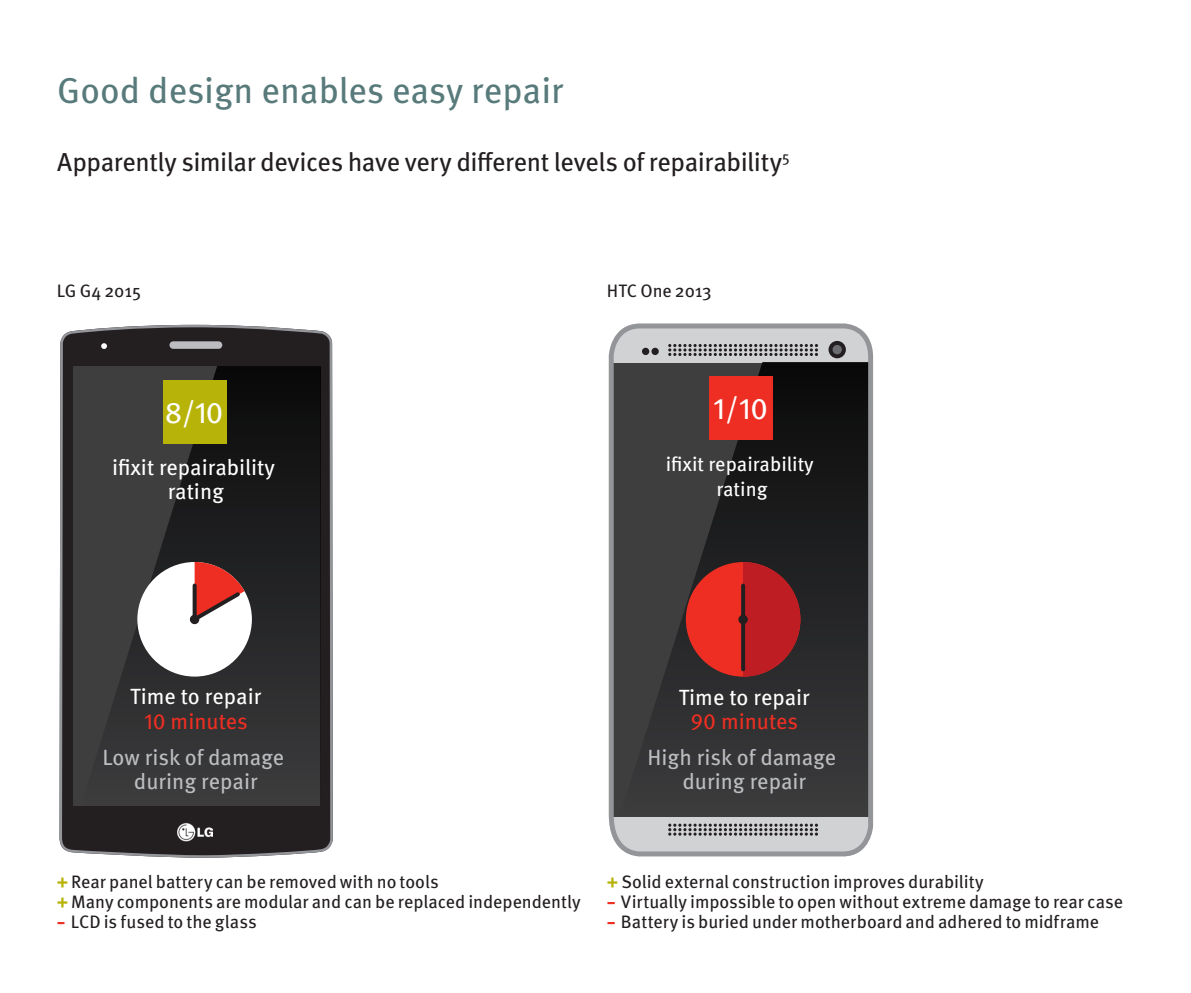
<style>
.page{position:relative;width:1191px;height:993px;background:#fff}
.page>*{position:absolute;margin:0;border:0;box-sizing:border-box;transform-origin:0 0}
.page_heads{font:36px "Meta OT";color:#587a7b}
.t1{font:30px "Meta OT";color:#fff}
._13pt_text_style{font:26px "Meta OT";letter-spacing:-.015em;color:#231f20}
.t2{font:22px/24px "Meta OT";color:#fff;text-align:center}
.t3{font:22px/24px "Meta OT";color:#bcbdc0;text-align:center}
.t4{font:20px/25px "Meta OT";color:#fff;text-align:center}
.graph_titles{font:18px "Meta OT";letter-spacing:-.005em;color:#231f20}
.s1{color:#ee2e22}
.s2{font-weight:700;color:#b8b309}
.s3{font-weight:700;color:#ee2e22}
</style>
<div class="page">
<svg style="left:60px;top:325px;width:273px;height:532px;background:#383536"></svg>
<svg style="left:101px;top:343px;width:6px;height:6px"></svg>
<div style="left:169px;top:341px;width:53px;height:8px;background:#bcbdc0;border-radius:4px"></div>
<div style="left:74px;top:366px;width:246px;height:439px;background:#3e3e3f"></div>
<svg style="left:104px;top:366px;width:216px;height:368px"></svg>
<img style="left:178px;top:814px;width:35px;height:35px">
<div style="left:163px;top:380px;width:63px;height:64px;background:#b8b309"></div>
<div style="left:137px;top:562px;width:115px;height:114px;background:#fff;border-radius:50%"></div>
<svg style="left:189px;top:562px;width:58px;height:62px"></svg>
<div style="left:190px;top:614px;width:9px;height:10px;background:#231f20;border-radius:50%"></div>
<svg style="left:609px;top:323px;width:264px;height:533px;background:#49494b"></svg>
<div style="left:709px;top:376px;width:63px;height:64px;background:#ee2e22"></div>
<div style="left:686px;top:562px;width:114px;height:114px;background:#ee2e22;border-radius:50%"></div>
<svg style="left:743px;top:562px;width:57px;height:114px;background:#9e1f23"></svg>
<svg style="left:741px;top:585px;width:4px;height:29px"></svg>
<svg style="left:741px;top:624px;width:4px;height:45px"></svg>
<div style="left:738px;top:614px;width:10px;height:10px;background:#231f20;border-radius:50%"></div>
<p class="page_heads" style="left:57px;top:68px;width:508px">Good design enables easy repair</p>
<p class="_13pt_text_style" style="left:57px;top:145px;width:734px">Apparently similar devices have very different levels of repairability<sup>5</sup></p>
<p class="graph_titles" style="left:57px;top:280px;width:86px">LG G4 2015</p>
<p class="t1" style="left:165px;top:394px;width:60px">8/10</p>
<p class="t2" style="left:112px;top:455px;width:164px">ifixit repairability rating</p>
<p class="graph_titles" style="left:607px;top:280px;width:106px">HTC One 2013</p>
<p class="t1" style="left:713px;top:389px;width:56px">1/10</p>
<p class="t4" style="left:665px;top:451px;width:150px">ifixit repairability rating</p>
<p class="t2" style="left:130px;top:684px;width:133px">Time to repair<br><span class="s1">10 minutes</span></p>
<p class="t3" style="left:103px;top:744px;width:183px">Low risk of damage during repair</p>
<p class="t2" style="left:679px;top:684px;width:133px">Time to repair<br><span class="s1">90 minutes</span></p>
<p class="t3" style="left:647px;top:744px;width:190px">High risk of damage during repair</p>
<p class="graph_titles" style="left:57px;top:870px;width:384px"><span class="s2">+</span> Rear panel battery can be removed with no tools</p>
<p class="graph_titles" style="left:57px;top:890px;width:525px"><span class="s2">+</span> Many components are modular and can be replaced independently</p>
<p class="graph_titles" style="left:57px;top:910px;width:202px"><span class="s3">--</span> LCD is fused to the glass</p>
<p class="graph_titles" style="left:607px;top:870px;width:378px"><span class="s2">+</span> Solid external construction improves durability</p>
<p class="graph_titles" style="left:607px;top:890px;width:518px"><span class="s3">--</span> Virtually impossible to open without extreme damage to rear case</p>
<p class="graph_titles" style="left:607px;top:910px;width:494px"><span class="s3">--</span> Battery is buried under motherboard and adhered to midframe</p>
</div>
